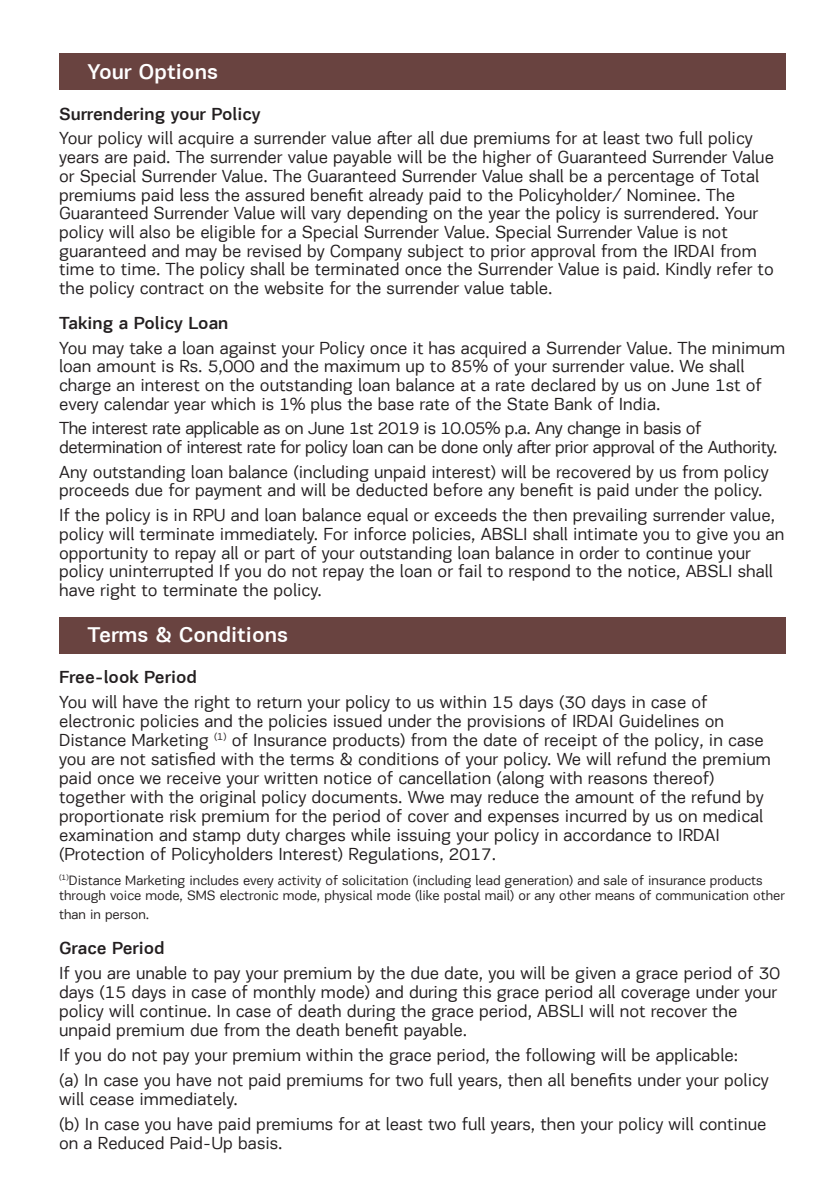
<style>
.page{position:relative;width:840px;height:1191px;background:#fff}
.page>*{position:absolute;margin:0;border:0;box-sizing:border-box;transform-origin:0 0}
.t1{font:500 22px "PF Encore Sans Pro";color:#fff}
.t2{font:18px/18.8px "PF Encore Sans Pro";color:#231f20}
.t3{font:18px/18.8px "PF Encore Sans Pro";letter-spacing:-.025em;color:#231f20}
.t4{font:500 18px "PF Encore Sans Pro";color:#231f20}
.t5{font:14px/15px "PF Encore Sans Pro";color:#231f20}
</style>
<div class="page">
<div style="left:59px;top:54px;width:726px;height:36px;background:#694340"></div>
<div style="left:59px;top:617px;width:726px;height:36px;background:#694340"></div>
<p class="t1" style="left:87px;top:58px;width:132px">Your Options</p>
<p class="t4" style="left:59px;top:103px;width:203px">Surrendering your Policy</p>
<p class="t2" style="left:59px;top:129px;width:716px">Your policy will acquire a surrender value aſter all due premiums for at least two full policy years are paid. The surrender value payable will be the higher of Guaranteed Surrender Value or Special Surrender Value. The Guaranteed Surrender Value shall be a percentage of Total premiums paid less the assured benefit already paid to the Policyholder/ Nominee. The Guaranteed Surrender Value will vary depending on the year the policy is surrendered. Your policy will also be eligible for a Special Surrender Value. Special Surrender Value is not guaranteed and may be revised by Company subject to prior approval from the IRDAI from time to time. The policy shall be terminated once the Surrender Value is paid. Kindly refer to the policy contract on the website for the surrender value table.</p>
<p class="t4" style="left:59px;top:312px;width:171px">Taking a Policy Loan</p>
<p class="t2" style="left:59px;top:338px;width:727px">You may take a loan against your Policy once it has acquired a Surrender Value. The minimum loan amount is Rs. 5,000 and the maximum up to 85% of your surrender value. We shall charge an interest on the outstanding loan balance at a rate declared by us on June 1st of every calendar year which is 1% plus the base rate of the State Bank of India.</p>
<p class="t3" style="left:59px;top:419px;width:719px">The interest rate applicable as on June 1st 2019 is 10.05% p.a. Any change in basis of determination of interest rate for policy loan can be done only aſter prior approval of the Authority.</p>
<p class="t2" style="left:59px;top:462px;width:711px">Any outstanding loan balance (including unpaid interest) will be recovered by us from policy proceeds due for payment and will be deducted before any benefit is paid under the policy.</p>
<p class="t2" style="left:59px;top:506px;width:726px">If the policy is in RPU and loan balance equal or exceeds the then prevailing surrender value, policy will terminate immediately. For inforce policies, ABSLI shall intimate you to give you an opportunity to repay all or part of your outstanding loan balance in order to continue your policy uninterrupted If you do not repay the loan or fail to respond to the notice, ABSLI shall have right to terminate the policy.</p>
<p class="t1" style="left:87px;top:621px;width:202px">Terms &amp; Conditions</p>
<p class="t4" style="left:59px;top:666px;width:139px">Free-look Period</p>
<p class="t2" style="left:59px;top:692px;width:713px">You will have the right to return your policy to us within 15 days (30 days in case of electronic policies and the policies issued under the provisions of IRDAI Guidelines on Distance Marketing <sup>(1)</sup> of Insurance products) from the date of receipt of the policy, in case you are not satisfied with the terms &amp; conditions of your policy. We will refund the premium paid once we receive your written notice of cancellation (along with reasons thereof) together with the original policy documents. Wwe may reduce the amount of the refund by proportionate risk premium for the period of cover and expenses incurred by us on medical examination and stamp duty charges while issuing your policy in accordance to IRDAI (Protection of Policyholders Interest) Regulations, 2017.</p>
<p class="t5" style="left:59px;top:873px;width:726px"><sup>(1)</sup>Distance Marketing includes every activity of solicitation (including lead generation) and sale of insurance products through voice mode, SMS electronic mode, physical mode (like postal mail) or any other means of communication other</p>
<p class="t5" style="left:59px;top:907px;width:92px">than in person.</p>
<p class="t4" style="left:59px;top:937px;width:107px">Grace Period</p>
<p class="t2" style="left:59px;top:963px;width:722px">If you are unable to pay your premium by the due date, you will be given a grace period of 30 days (15 days in case of monthly mode) and during this grace period all coverage under your policy will continue. In case of death during the grace period, ABSLI will not recover the unpaid premium due from the death benefit payable.</p>
<p class="t2" style="left:59px;top:1042px;width:711px;line-height:25px">If you do not pay your premium within the grace period, the following will be applicable:<br>(a) In case you have not paid premiums for two full years, then all benefits under your policy</p>
<p class="t2" style="left:59px;top:1086px;width:708px;line-height:25px">will cease immediately.<br>(b) In case you have paid premiums for at least two full years, then your policy will continue</p>
<p class="t2" style="left:59px;top:1133px;width:225px">on a Reduced Paid-Up basis.</p>
</div>
